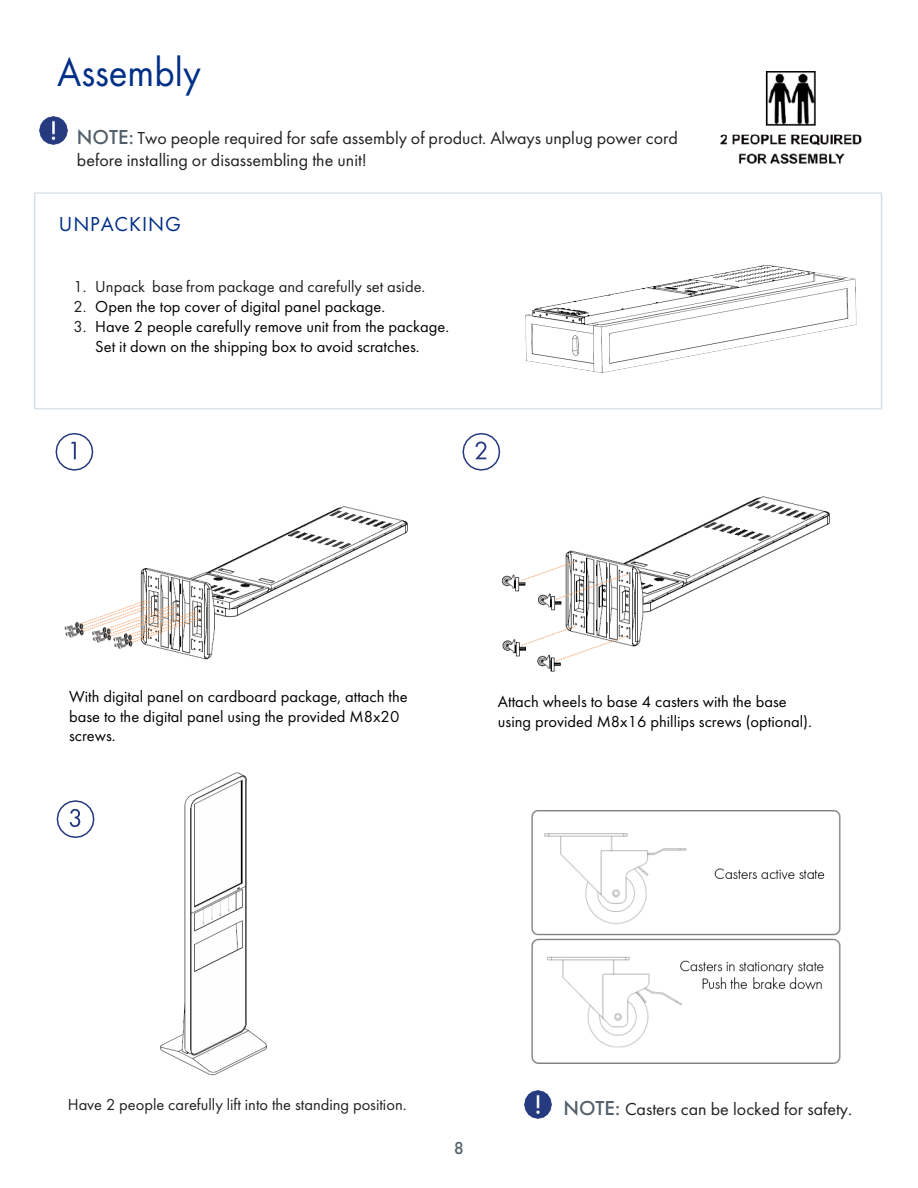
<style>
.page{position:relative;width:918px;height:1188px;background:#fff}
.page>*{position:absolute;margin:0;border:0;box-sizing:border-box;transform-origin:0 0}
.Heading_1{font:42px "Futura PT";color:#002f87;scale:.93 1}
.t1{font:21px "Futura PT";letter-spacing:.045em;color:#002e86}
.t2{font:18px/22.4px "Futura PT";color:#231f20}
.t3{font:500 18px "Futura PT";color:#54616b}
.t4{font:16.5px/19.4px "Futura PT";color:#000}
.t5{font:16.5px "Futura PT";color:#231f20}
.s1{font-weight:500;font-size:21px;color:#53606b}
.s2{color:#231f20}
</style>
<div class="page">
<img style="left:720px;top:71px;width:142px;height:93px">
<svg style="left:55px;top:432px;width:39px;height:39px"></svg>
<svg style="left:462px;top:432px;width:39px;height:39px"></svg>
<img style="left:40px;top:117px;width:28px;height:27px">
<img style="left:531px;top:810px;width:310px;height:253px">
<img style="left:524px;top:1091px;width:28px;height:27px">
<svg style="left:56px;top:800px;width:39px;height:38px"></svg>
<img style="left:525px;top:265px;width:332px;height:108px">
<div style="left:34px;top:192px;width:848px;height:217px;border:1px solid #d4dfe6"></div>
<img style="left:64px;top:506px;width:344px;height:154px">
<img style="left:501px;top:496px;width:329px;height:176px">
<img style="left:160px;top:772px;width:107px;height:304px">
<p class="Heading_1" style="left:57px;top:47px;width:156px">Assembly</p>
<p class="t2" style="left:77px;top:126px;width:602px"><span class="s1">NOTE:</span> Two people required for safe assembly of product. Always unplug power cord before installing or disassembling the unit!</p>
<p class="t1" style="left:59px;top:212px;width:124px">UNPACKING</p>
<p class="t5" style="left:73px;top:277px;width:353px">1. Unpack base from package and carefully set aside.</p>
<p class="t4" style="left:73px;top:297px;width:313px"><span class="s2">2.</span> Open the top cover of digital panel package.</p>
<p class="t4" style="left:73px;top:316px;width:377px;line-height:20px;text-align:center"><span class="s2">3.</span> Have 2 people carefully remove unit from the package.<br>Set it down on the shipping box to avoid scratches.</p>
<p class="t4" style="left:69px;top:687px;width:340px">With digital panel on cardboard package, attach the base to the digital panel using the provided M8x20 screws.</p>
<p class="t4" style="left:498px;top:692px;width:315px">Attach wheels to base 4 casters with the base using provided M8x16 phillips screws (optional).</p>
<p class="t5" style="left:68px;top:1095px;width:340px">Have 2 people carefully lift into the standing position.</p>
<p class="t2" style="left:563px;top:1098px;width:290px"><span class="s1">NOTE:</span> Casters can be locked for safety.</p>
<p class="t3" style="left:454px;top:1137px;width:12px">8</p>
</div>
